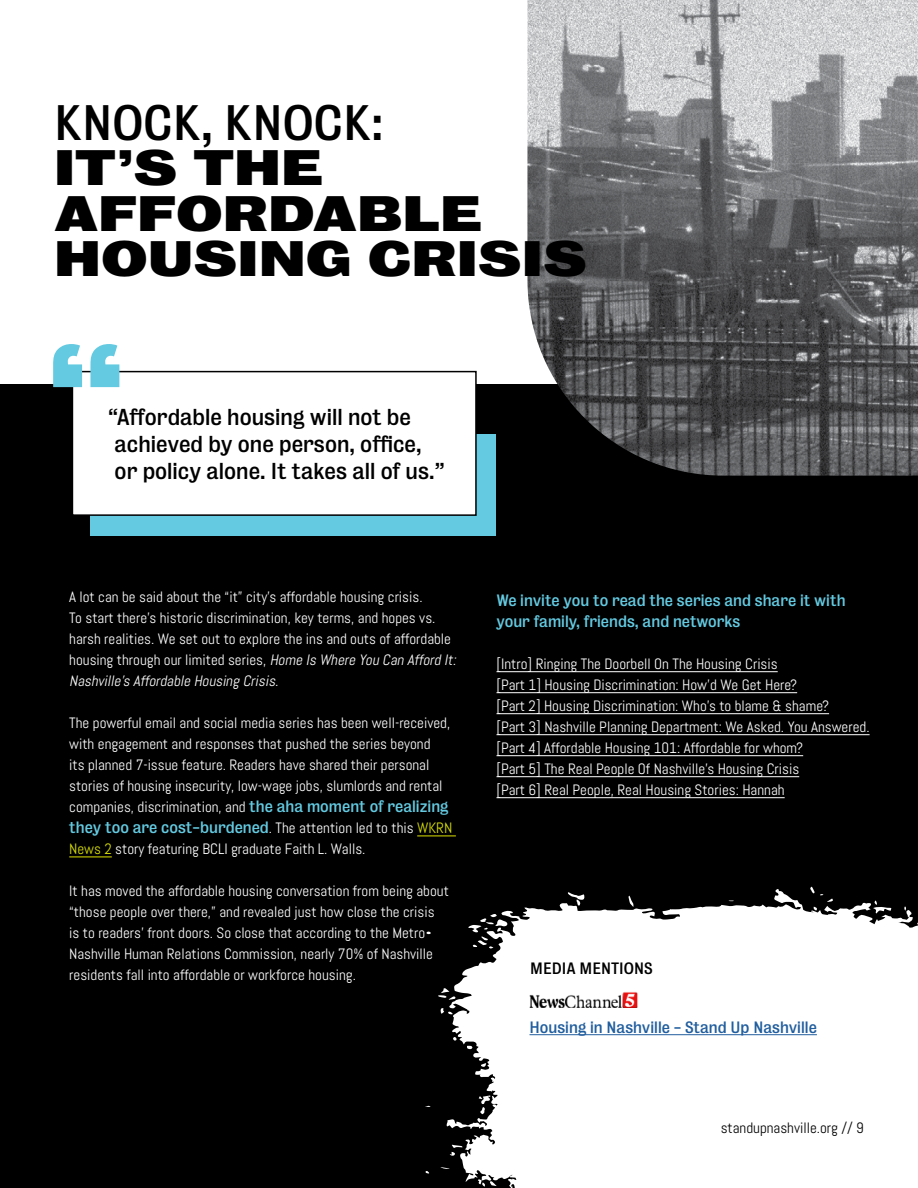
<style>
.page{position:relative;width:918px;height:1188px;background:#fff}
.page>*{position:absolute;margin:0;border:0;box-sizing:border-box;transform-origin:0 0}
.t1{font:900 45.3px/45.3px "Bureau Grot Wide";color:#000}
.t2{font:45.3px "Bureau Grot";color:#000}
.t3{font:21px/27px "Bureau Grot";color:#000}
.t4{font:15px/21px "Abel";color:#fff}
.t5{font:15px/21px "Bureau Grot";color:#63cae1}
.t6{font:15px "Bureau Grot";color:#215e9e}
.t7{font:15px "Abel";color:#000}
.t8{font:15px "Bureau Grot";color:#000}
.s1{font-style:italic}
.s2{font-family:"Bureau Grot";color:#63cae1}
.s3{font-family:"Abel";color:#fff}
.s4{font-family:"Abel";color:#dbe101}
.s5{color:#dbe101}
</style>
<div class="page">
<div style="left:0;top:384px;width:918px;height:804px;background:#000"></div>
<svg style="left:425px;top:887px;width:493px;height:301px;fill:#fff"></svg>
<img style="left:530px;top:988px;width:108px;height:20px">
<hr style="left:530px;top:1034px;width:287px;height:1px;background:#215e9e">
<hr style="left:496px;top:671px;width:282px;height:1px;background:#fff">
<hr style="left:496px;top:692px;width:301px;height:1px;background:#fff">
<hr style="left:496px;top:713px;width:333px;height:1px;background:#fff">
<hr style="left:496px;top:734px;width:374px;height:1px;background:#fff">
<hr style="left:496px;top:755px;width:307px;height:1px;background:#fff">
<hr style="left:496px;top:776px;width:303px;height:1px;background:#fff">
<hr style="left:496px;top:797px;width:289px;height:1px;background:#fff">
<hr style="left:417px;top:836px;width:39px;height:1px;background:#dbe101">
<hr style="left:69px;top:857px;width:43px;height:1px;background:#dbe101">
<img style="left:527px;top:0;width:391px;height:476px">
<div style="left:90px;top:434px;width:405px;height:102px;background:#63cae1"></div>
<div style="left:72px;top:372px;width:404px;height:143px;background:#fff"></div>
<div style="left:72px;top:371px;width:405px;height:145px;border:2px solid #000"></div>
<svg style="left:53px;top:344px;width:66px;height:43px"></svg>
<h1 class="t2" style="left:54px;top:96px;width:331px">KNOCK, KNOCK:</h1>
<h1 class="t1" style="left:54px;top:145px;width:535px">IT’S THE<br>AFFORDABLE<br>HOUSING CRISIS</h1>
<h2 class="t3" style="left:115px;top:403px;width:332px;text-indent:-7px">“Affordable housing will not be achieved by one person, office, or policy alone. It takes all of us.”</h2>
<p class="t4" style="left:69px;top:587px;width:392px">A lot can be said about the “it” city’s affordable housing crisis.<br>To start there’s historic discrimination, key terms, and hopes vs. harsh realities. We set out to explore the ins and outs of affordable housing through our limited series, <span class="s1">Home Is Where You Can Afford It:<br>Nashville’s Affordable Housing Crisis.</span></p>
<p class="t4" style="left:69px;top:713px;width:383px">The powerful email and social media series has been well-received, with engagement and responses that pushed the series beyond<br>its planned 7-issue feature. Readers have shared their personal stories of housing insecurity, low-wage jobs, slumlords and rental companies, discrimination, and <span class="s2">the aha moment of realizing</span></p>
<p class="t5" style="left:69px;top:817px;width:385px">they too are cost-burdened<span class="s3">. The attention led to this</span> <span class="s4">WKRN</span></p>
<p class="t4" style="left:69px;top:839px;width:298px"><span class="s5">News 2</span> story featuring BCLI graduate Faith L. Walls.</p>
<p class="t4" style="left:69px;top:881px;width:381px">It has moved the affordable housing conversation from being about “those people over there,” and revealed just how close the crisis<br>is to readers’ front doors. So close that according to the Metro Nashville Human Relations Commission, nearly 70% of Nashville residents fall into affordable or workforce housing.</p>
<p class="t5" style="left:496px;top:590px;width:351px">We invite you to read the series and share it with your family, friends, and networks</p>
<p class="t4" style="left:496px;top:653px;width:375px">[Intro] Ringing The Doorbell On The Housing Crisis<br>[Part 1] Housing Discrimination: How’d We Get Here?<br>[Part 2] Housing Discrimination: Who’s to blame &amp; shame?<br>[Part 3] Nashville Planning Department: We Asked. You Answered. [Part 4] Affordable Housing 101: Affordable for whom?<br>[Part 5] The Real People Of Nashville’s Housing Crisis<br>[Part 6] Real People, Real Housing Stories: Hannah</p>
<p class="t8" style="left:530px;top:960px;width:124px">MEDIA MENTIONS</p>
<p class="t6" style="left:530px;top:1018px;width:289px">Housing in Nashville - Stand Up Nashville</p>
<p class="t7" style="left:721px;top:1118px;width:145px">standupnashville.org // 9</p>
</div>
